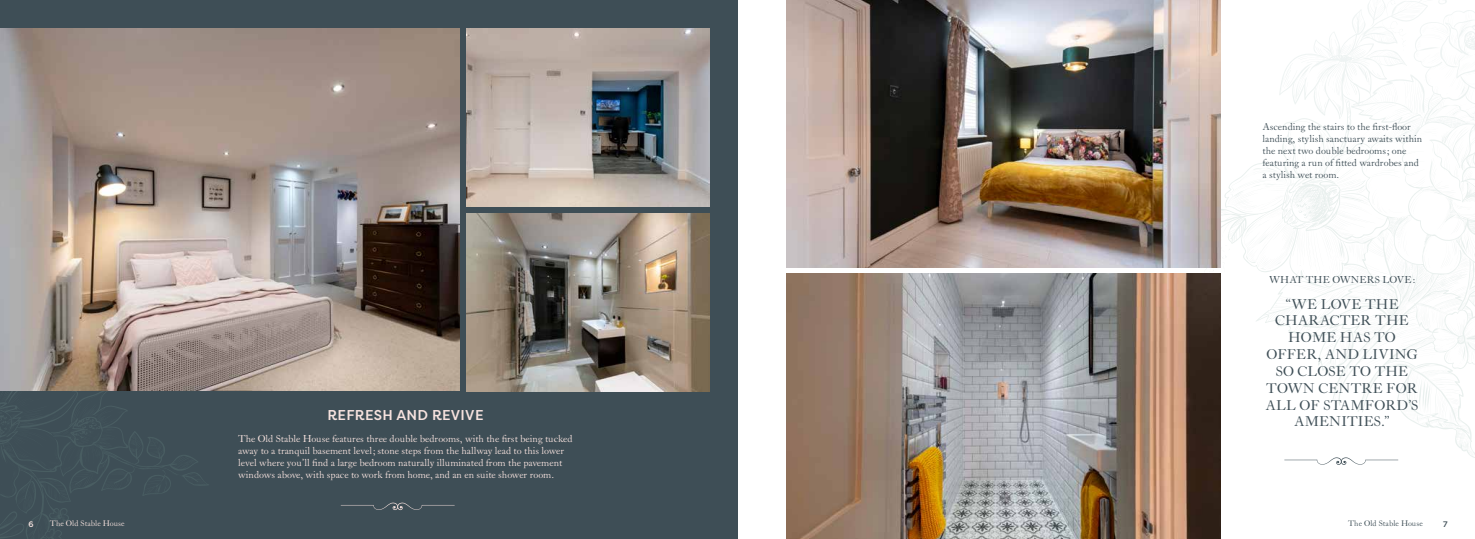
<style>
.page{position:relative;width:1475px;height:539px;background:#fff}
.page>*{position:absolute;margin:0;border:0;box-sizing:border-box;transform-origin:0 0}
.t1{font:500 14.2px "Filson Pro";letter-spacing:.02em;color:#f7e3df}
.t2{font:14px/16.8px "LTC Caslon Pro";letter-spacing:.01em;color:#3e4e56;text-align:center}
.t3{font:10px/12px "LTC Caslon Pro";letter-spacing:-.01em;color:#f7e3df}
.t4{font:10px/12px "LTC Caslon Pro";letter-spacing:-.01em;color:#3e4e56}
.t5{font:10px "LTC Caslon Pro";letter-spacing:.01em;color:#3e4e56}
.t6{font:8px "LTC Caslon Pro";color:#f7e3df}
.t7{font:8px "LTC Caslon Pro";color:#3e4e56}
.t8{font:500 8px "Filson Pro";color:#f7e3df}
.t9{font:500 8px "Filson Pro";color:#3e4e56}
</style>
<div class="page">
<div style="left:0;top:0;width:737px;height:539px;background:#3e4e56"></div>
<svg style="left:136px;top:435px;width:66px;height:61px"></svg>
<svg style="left:0;top:390px;width:129px;height:149px"></svg>
<svg style="left:1198px;top:0;width:277px;height:430px"></svg>
<img style="left:0;top:28px;width:459px;height:362px">
<img style="left:466px;top:28px;width:243px;height:178px">
<img style="left:466px;top:213px;width:243px;height:178px">
<img style="left:786px;top:0;width:434px;height:267px">
<img style="left:786px;top:273px;width:434px;height:266px">
<svg style="left:341px;top:502px;width:113px;height:8px"></svg>
<svg style="left:1284px;top:457px;width:113px;height:8px"></svg>
<h1 class="t1" style="left:327px;top:405px;width:157px">REFRESH AND REVIVE</h1>
<p class="t3" style="left:238px;top:433px;width:336px">The Old Stable House features three double bedrooms, with the first being tucked away to a tranquil basement level; stone steps from the hallway lead to this lower level where you’ll find a large bedroom naturally illuminated from the pavement windows above, with space to work from home, and an en suite shower room.</p>
<p class="t4" style="left:1262px;top:121px;width:161px">Ascending the stairs to the first-floor landing, stylish sanctuary awaits within the next two double bedrooms; one featuring a run of fitted wardrobes and a stylish wet room.</p>
<p class="t5" style="left:1268px;top:274px;width:147px">WHAT THE OWNERS LOVE:</p>
<h2 class="t2" style="left:1265px;top:296px;width:154px">“WE LOVE THE<br>CHARACTER THE<br>HOME HAS TO<br>OFFER, AND LIVING<br>SO CLOSE TO THE<br>TOWN CENTRE FOR<br>ALL OF STAMFORD’S<br>AMENITIES.”</h2>
<p class="t8" style="left:28px;top:518px;width:7px">6</p>
<p class="t6" style="left:50px;top:519px;width:76px">The Old Stable House</p>
<p class="t7" style="left:1347px;top:519px;width:76px">The Old Stable House</p>
<p class="t9" style="left:1442px;top:518px;width:6px">7</p>
</div>
